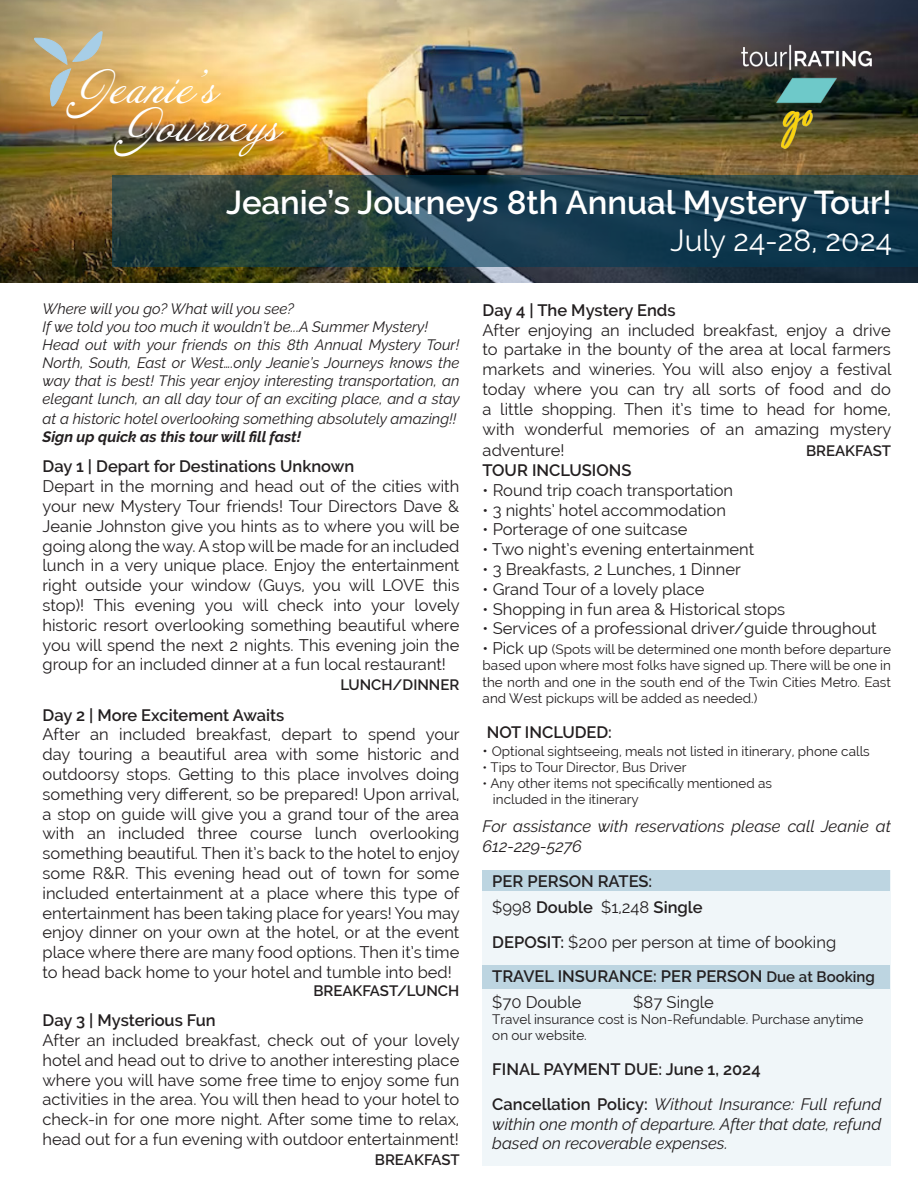
<style>
.page{position:relative;width:918px;height:1188px;background:#fff}
.page>*{position:absolute;margin:0;border:0;box-sizing:border-box;transform-origin:0 0}
.t1{font:42px "Annabelle JF";color:#fff}
.t2{font:600 33px "Raleway";color:#fff}
.t3{font:30px "Raleway";color:#fff}
.t4{font:16.5px/19.8px "Raleway";color:#231f20;text-align:justify}
.t5{font:600 16.5px "Raleway";color:#231f20}
.t6{font:italic 16.5px/19.8px "Raleway";color:#231f20;text-align:justify}
.t7{font:italic 15px/18px "Raleway";color:#231f20;text-align:justify}
.t8{font:600 15px "Raleway";color:#231f20}
.t9{font:italic 700 15px "Raleway";color:#231f20}
.t10{font:13.5px/16.2px "Raleway";color:#231f20;text-align:justify}
.s1{font-size:16.5px}
.s2{font-size:15px}
.s3{font-weight:400}
.s4{font-weight:600}
.s5{font-weight:600;font-style:normal}
</style>
<div class="page">
<img style="left:0;top:0;width:918px;height:283px">
<svg style="left:112px;top:175px;width:806px;height:92px;background:#1e3e48"></svg>
<svg style="left:34px;top:32px;width:69px;height:76px;background:#c6ad7a"></svg>
<div style="left:483px;top:870px;width:408px;height:296px;background:#f0f6f9"></div>
<div style="left:483px;top:966px;width:407px;height:23px;background:#bdd5e1"></div>
<div style="left:483px;top:870px;width:407px;height:21px;background:#bdd5e1"></div>
<img style="left:721px;top:27px;width:170px;height:139px">
<p class="t1" style="left:76px;top:61px;width:142px">Jeanie’s</p>
<p class="t1" style="left:123px;top:99px;width:158px">Journeys</p>
<p class="t2" style="left:226px;top:183px;width:667px">Jeanie’s Journeys 8th Annual Mystery Tour!</p>
<p class="t7" style="left:43px;top:300px;width:253px">Where will you go? What will you see?</p>
<p class="t7" style="left:43px;top:318px;width:387px">If we told you too much it wouldn’t be...A Summer Mystery!</p>
<p class="t7" style="left:43px;top:336px;width:419px">Head out with your friends on this 8th Annual Mystery Tour!<br>North, South, East or West….only Jeanie’s Journeys knows the way that is best! This year enjoy interesting transportation, an elegant lunch, an all day tour of an exciting place, and a stay</p>
<p class="t7" style="left:43px;top:410px;width:416px">at a historic hotel overlooking something absolutely amazing!!</p>
<p class="t9" style="left:43px;top:428px;width:260px">Sign up quick as this tour will fill fast!</p>
<p class="t5" style="left:43px;top:457px;width:313px">Day 1 | Depart for Destinations Unknown</p>
<p class="t4" style="left:43px;top:476px;width:419px">Depart in the morning and head out of the cities with your new Mystery Tour friends! Tour Directors Dave &amp; Jeanie Johnston give you hints as to where you will be going along the way. A stop will be made for an included lunch in a very unique place. Enjoy the entertainment right outside your window (Guys, you will LOVE this stop)! This evening you will check into your lovely historic resort overlooking something beautiful where you will spend the next 2 nights. This evening join the group for an included dinner at a fun local restaurant!</p>
<p class="t8" style="left:340px;top:676px;width:121px">LUNCH/DINNER</p>
<p class="t5" style="left:43px;top:705px;width:243px">Day 2 | More Excitement Awaits</p>
<p class="t4" style="left:43px;top:725px;width:419px">After an included breakfast, depart to spend your day touring a beautiful area with some historic and outdoorsy stops. Getting to this place involves doing something very different, so be prepared! Upon arrival, a stop on guide will give you a grand tour of the area with an included three course lunch overlooking something beautiful. Then it’s back to the hotel to enjoy some R&amp;R. This evening head out of town for some included entertainment at a place where this type of entertainment has been taking place for years! You may enjoy dinner on your own at the hotel, or at the event place where there are many food options. Then it’s time to head back home to your hotel and tumble into bed!</p>
<p class="t8" style="left:313px;top:982px;width:147px">BREAKFAST/LUNCH</p>
<p class="t5" style="left:43px;top:1011px;width:175px">Day 3 | Mysterious Fun</p>
<p class="t4" style="left:43px;top:1030px;width:419px">After an included breakfast, check out of your lovely hotel and head out to drive to another interesting place where you will have some free time to enjoy some fun activities in the area. You will then head to your hotel to check-in for one more night. After some time to relax, head out for a fun evening with outdoor entertainment!</p>
<p class="t8" style="left:375px;top:1151px;width:86px">BREAKFAST</p>
<p class="t3" style="left:670px;top:223px;width:223px">July 24-28, 2024</p>
<p class="t5" style="left:483px;top:300px;width:194px">Day 4 | The Mystery Ends</p>
<p class="t4" style="left:483px;top:320px;width:410px">After enjoying an included breakfast, enjoy a drive to partake in the bounty of the area at local farmers markets and wineries. You will also enjoy a festival today where you can try all sorts of food and do a little shopping. Then it’s time to head for home, with wonderful memories of an amazing mystery</p>
<p class="t4" style="left:483px;top:440px;width:83px">adventure!</p>
<p class="t8" style="left:806px;top:442px;width:86px">BREAKFAST</p>
<p class="t5" style="left:483px;top:461px;width:150px">TOUR INCLUSIONS</p>
<p class="t4" style="left:483px;top:480px;width:252px">• Round trip coach transportation</p>
<p class="t4" style="left:483px;top:500px;width:245px">• 3 nights’ hotel accommodation</p>
<p class="t4" style="left:483px;top:520px;width:206px">• Porterage of one suitcase</p>
<p class="t4" style="left:483px;top:539px;width:273px">• Two night’s evening entertainment</p>
<p class="t4" style="left:483px;top:559px;width:260px">• 3 Breakfasts, 2 Lunches, 1 Dinner</p>
<p class="t4" style="left:483px;top:579px;width:224px">• Grand Tour of a lovely place</p>
<p class="t4" style="left:483px;top:599px;width:304px">• Shopping in fun area &amp; Historical stops</p>
<p class="t4" style="left:483px;top:619px;width:396px">• Services of a professional driver/guide throughout</p>
<p class="t10" style="left:483px;top:641px;width:410px"><span class="s1">• Pick up</span> (Spots will be determined one month before departure based upon where most folks have signed up. There will be one in the north and one in the south end of the Twin Cities Metro. East and West pickups will be added as needed.)</p>
<p class="t5" style="left:487px;top:722px;width:127px">NOT INCLUDED:</p>
<p class="t10" style="left:483px;top:743px;width:389px"><span class="s2">•</span> Optional sightseeing, meals not listed in itinerary, phone calls</p>
<p class="t10" style="left:483px;top:759px;width:205px">• Tips to Tour Director, Bus Driver</p>
<p class="t10" style="left:483px;top:775px;width:291px">• Any other items not specifically mentioned as</p>
<p class="t10" style="left:493px;top:791px;width:147px">included in the itinerary</p>
<p class="t6" style="left:483px;top:816px;width:410px">For assistance with reservations please call Jeanie at<br>612-229-5276</p>
<p class="t5" style="left:492px;top:872px;width:161px">PER PERSON RATES:</p>
<p class="t5" style="left:492px;top:897px;width:212px"><span class="s3">$998</span> Double <span class="s3">$1,248</span> Single</p>
<p class="t4" style="left:492px;top:932px;width:345px"><span class="s4">DEPOSIT:</span> $200 per person at time of booking</p>
<p class="t5" style="left:492px;top:967px;width:384px">TRAVEL INSURANCE: PER PERSON <span class="s2">Due at Booking</span></p>
<p class="t4" style="left:492px;top:992px;width:91px">$70 Double</p>
<p class="t4" style="left:633px;top:992px;width:82px">$87 Single</p>
<p class="t10" style="left:492px;top:1011px;width:373px">Travel insurance cost is Non-Refundable. Purchase anytime on our website.</p>
<p class="t5" style="left:492px;top:1060px;width:270px">FINAL PAYMENT DUE: June 1, 2024</p>
<p class="t6" style="left:492px;top:1094px;width:390px"><span class="s5">Cancellation Policy:</span> Without Insurance: Full refund within one month of departure. After that date, refund based on recoverable expenses.</p>
</div>
